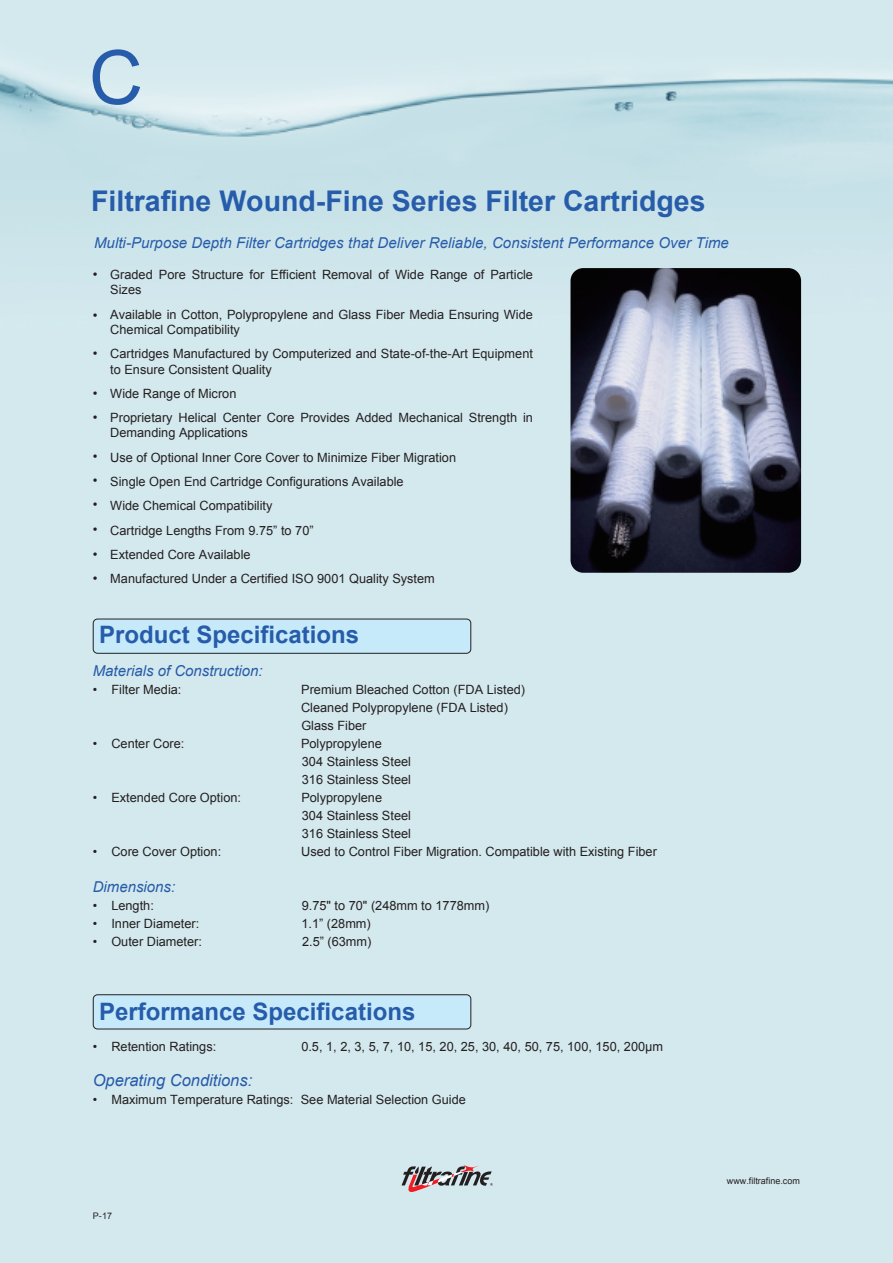
<style>
.page{position:relative;width:893px;height:1263px;background:#fff}
.page>*{position:absolute;margin:0;border:0;box-sizing:border-box;transform-origin:0 0}
.t1{font:75px "Arial";color:#275caa}
.t2{font:700 28.5px "Arial";color:#275caa}
.t3{font:700 24px "Arial";color:#275caa}
.t4{font:italic 16.5px "Arial";color:#275caa}
.t5{font:italic 15px "Arial";letter-spacing:.005em;color:#275caa}
.t6{font:13.5px/24.8px "Arial";color:#231f20;text-align:justify}
.t7{font:12.75px/24.3px "Arial";color:#231f20}
.t8{font:9px "Arial";color:#231f20}
</style>
<div class="page">
<img style="left:0;top:0;width:893px;height:1263px">
<svg style="left:401px;top:1164px;width:92px;height:28px;background:#a8a4a8"></svg>
<div style="left:93px;top:619px;width:378px;height:34px;background:#c6eafa;border-radius:4px"></div>
<div style="left:93px;top:619px;width:378px;height:34px;border:1px solid #231f20;border-radius:4px"></div>
<div style="left:93px;top:995px;width:378px;height:34px;background:#c6eafa;border-radius:4px"></div>
<div style="left:93px;top:994px;width:378px;height:35px;border:1px solid #231f20;border-radius:4px"></div>
<img style="left:570px;top:268px;width:231px;height:305px">
<h1 class="t1" style="left:89px;top:29px;width:56px">C</h1>
<h2 class="t2" style="left:91px;top:182px;width:616px">Filtrafine Wound-Fine Series Filter Cartridges</h2>
<p class="t5" style="left:94px;top:233px;width:636px">Multi-Purpose Depth Filter Cartridges that Deliver Reliable, Consistent Performance Over Time</p>
<p class="t6" style="left:93px;top:262px;width:6px">•</p>
<p class="t6" style="left:93px;top:303px;width:6px">•</p>
<p class="t6" style="left:93px;top:341px;width:6px">•</p>
<p class="t6" style="left:93px;top:381px;width:6px">•</p>
<p class="t6" style="left:93px;top:405px;width:6px">•</p>
<p class="t6" style="left:93px;top:444px;width:6px">•</p>
<p class="t6" style="left:93px;top:467px;width:6px">• • • • •</p>
<p class="t7" style="left:110px;top:267px;width:424px;line-height:15.3px">Graded Pore Structure for Efficient Removal of Wide Range of Particle<br>Sizes</p>
<p class="t7" style="left:110px;top:307px;width:424px;line-height:15.3px">Available in Cotton, Polypropylene and Glass Fiber Media Ensuring Wide<br>Chemical Compatibility</p>
<p class="t7" style="left:110px;top:346px;width:424px;line-height:15.3px">Cartridges Manufactured by Computerized and State-of-the-Art Equipment to Ensure Consistent Quality</p>
<p class="t7" style="left:110px;top:381px;width:424px">Wide Range of Micron<br>Proprietary Helical Center Core Provides Added Mechanical Strength in</p>
<p class="t7" style="left:110px;top:421px;width:347px">Demanding Applications<br>Use of Optional Inner Core Cover to Minimize Fiber Migration Single Open End Cartridge Configurations Available<br>Wide Chemical Compatibility<br>Cartridge Lengths From 9.75” to 70”<br>Extended Core Available<br>Manufactured Under a Certified ISO 9001 Quality System</p>
<h3 class="t3" style="left:99px;top:619px;width:262px">Product Specifications</h3>
<p class="t5" style="left:93px;top:661px;width:172px">Materials of Construction:</p>
<p class="t7" style="left:93px;top:678px;width:90px">• Filter Media:</p>
<p class="t7" style="left:301px;top:681px;width:226px;line-height:18px">Premium Bleached Cotton (FDA Listed)<br>Cleaned Polypropylene (FDA Listed)<br>Glass Fiber</p>
<p class="t7" style="left:93px;top:732px;width:93px">• Center Core:</p>
<p class="t7" style="left:301px;top:735px;width:111px;line-height:18px">Polypropylene<br>304 Stainless Steel<br>316 Stainless Steel</p>
<p class="t7" style="left:93px;top:786px;width:150px">• Extended Core Option:</p>
<p class="t7" style="left:301px;top:789px;width:111px;line-height:18px">Polypropylene<br>304 Stainless Steel<br>316 Stainless Steel</p>
<p class="t7" style="left:93px;top:840px;width:130px">• Core Cover Option:</p>
<p class="t7" style="left:301px;top:840px;width:357px">Used to Control Fiber Migration. Compatible with Existing Fiber</p>
<p class="t5" style="left:93px;top:877px;width:84px">Dimensions:</p>
<p class="t7" style="left:93px;top:894px;width:63px">• Length:</p>
<p class="t7" style="left:302px;top:894px;width:189px">9.75" to 70" (248mm to 1778mm)</p>
<p class="t7" style="left:93px;top:912px;width:108px">• Inner Diameter:</p>
<p class="t7" style="left:301px;top:912px;width:71px">1.1” (28mm)</p>
<p class="t7" style="left:93px;top:930px;width:111px">• Outer Diameter:</p>
<p class="t7" style="left:302px;top:930px;width:71px">2.5” (63mm)</p>
<h3 class="t3" style="left:99px;top:996px;width:318px">Performance Specifications</h3>
<p class="t7" style="left:93px;top:1034px;width:125px">• Retention Ratings:</p>
<p class="t7" style="left:301px;top:1034px;width:363px">0.5, 1, 2, 3, 5, 7, 10, 15, 20, 25, 30, 40, 50, 75, 100, 150, 200µm</p>
<p class="t4" style="left:93px;top:1069px;width:161px">Operating Conditions:</p>
<p class="t7" style="left:93px;top:1087px;width:375px">• Maximum Temperature Ratings: See Material Selection Guide</p>
<p class="t8" style="left:93px;top:1209px;width:21px">P-17</p>
<p class="t8" style="left:727px;top:1175px;width:75px">www.filtrafine.com</p>
</div>
